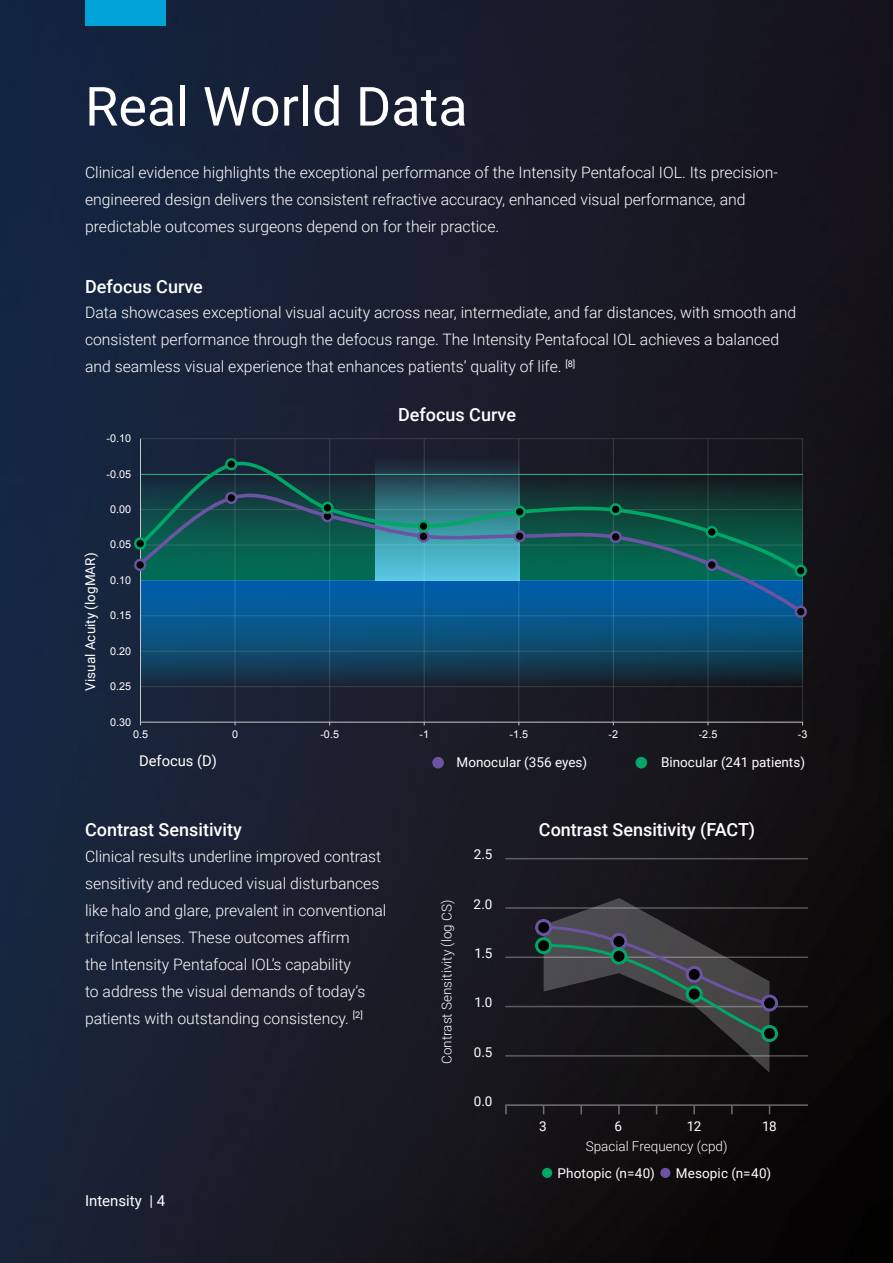
<style>
.page{position:relative;width:893px;height:1263px;background:#fff}
.page>*{position:absolute;margin:0;border:0;box-sizing:border-box;transform-origin:0 0}
.t1{font:54px "Roboto";color:#fff}
.t2{font:500 18px "Roboto";color:#fff}
.t3{font:300 15.75px/27px "Roboto";color:#fff}
.t4{font:15px "Roboto";color:#fff}
.t5{font:14.7px "Roboto";color:#fff}
.t6{font:13.5px "Roboto";color:#fff}
.t7{font:300 13.5px "Roboto";color:#fff}
.t8{font:10.8px "Arial";letter-spacing:-.01em;color:#fff}
</style>
<div class="page">
<img style="left:0;top:0;width:893px;height:1263px">
<div style="left:85px;top:0;width:81px;height:26px;background:#00a3d8"></div>
<hr style="left:505px;top:1104px;width:303px;height:2px;background:#fff">
<hr style="left:505px;top:956px;width:303px;height:2px;background:#fff">
<hr style="left:505px;top:1006px;width:303px;height:1px;background:#fff">
<hr style="left:505px;top:1055px;width:303px;height:1px;background:#fff">
<hr style="left:505px;top:907px;width:303px;height:2px;background:#fff">
<hr style="left:505px;top:858px;width:303px;height:1px;background:#fff">
<svg style="left:505px;top:1106px;width:2px;height:8px"></svg>
<svg style="left:618px;top:1106px;width:2px;height:8px"></svg>
<svg style="left:693px;top:1106px;width:2px;height:8px"></svg>
<svg style="left:731px;top:1106px;width:2px;height:8px"></svg>
<svg style="left:580px;top:1106px;width:2px;height:8px"></svg>
<svg style="left:537px;top:920px;width:14px;height:14px"></svg>
<div style="left:535px;top:919px;width:17px;height:17px;border:3px solid #6c54a3;border-radius:50%"></div>
<div style="left:761px;top:994px;width:17px;height:17px;border:3px solid #6c54a3;border-radius:50%"></div>
<svg style="left:541px;top:898px;width:232px;height:175px;background:#2a2b2e"></svg>
<div style="left:537px;top:939px;width:14px;height:14px;background:#000;border-radius:50%"></div>
<div style="left:535px;top:937px;width:17px;height:17px;border:3px solid #00a766;border-radius:50%"></div>
<div style="left:612px;top:949px;width:14px;height:14px;background:#000;border-radius:50%"></div>
<div style="left:610px;top:948px;width:17px;height:17px;border:3px solid #00a766;border-radius:50%"></div>
<div style="left:687px;top:987px;width:14px;height:14px;background:#000;border-radius:50%"></div>
<div style="left:686px;top:985px;width:17px;height:17px;border:3px solid #00a766;border-radius:50%"></div>
<div style="left:762px;top:1026px;width:14px;height:14px;background:#000;border-radius:50%"></div>
<div style="left:761px;top:1025px;width:17px;height:17px;border:3px solid #00a766;border-radius:50%"></div>
<div style="left:542px;top:1168px;width:10px;height:10px;background:#00a766;border-radius:50%"></div>
<div style="left:660px;top:1168px;width:10px;height:10px;background:#6c54a3;border-radius:50%"></div>
<svg style="left:141px;top:618px;width:661px;height:68px;background:#0f4263"></svg>
<hr style="left:140px;top:438px;width:663px;height:1px;background:#fff">
<hr style="left:140px;top:651px;width:663px;height:1px;background:#fff">
<hr style="left:140px;top:686px;width:663px;height:1px;background:#fff">
<hr style="left:802px;top:439px;width:1px;height:283px;background:#fff">
<hr style="left:707px;top:439px;width:1px;height:283px;background:#fff">
<hr style="left:613px;top:439px;width:1px;height:283px;background:#fff">
<hr style="left:518px;top:439px;width:1px;height:283px;background:#fff">
<hr style="left:424px;top:439px;width:1px;height:283px;background:#fff">
<hr style="left:329px;top:439px;width:1px;height:283px;background:#fff">
<hr style="left:235px;top:439px;width:1px;height:283px;background:#fff">
<hr style="left:140px;top:439px;width:1px;height:283px;background:#c6c8ca">
<hr style="left:140px;top:722px;width:663px;height:1px;background:#c6c8ca">
<svg style="left:135px;top:577px;width:672px;height:41px;background:#075f9c"></svg>
<div style="left:134px;top:559px;width:12px;height:12px;background:#5e4c92;border:2px solid #6c54a3;border-radius:50%"></div>
<svg style="left:795px;top:605px;width:12px;height:13px"></svg>
<svg style="left:135px;top:454px;width:672px;height:123px;background:#195251"></svg>
<svg style="left:134px;top:537px;width:12px;height:13px"></svg>
<div style="left:225px;top:458px;width:12px;height:12px;background:#000;border:2px solid #00a766;border-radius:50%"></div>
<svg style="left:321px;top:502px;width:13px;height:12px"></svg>
<svg style="left:417px;top:520px;width:13px;height:12px"></svg>
<svg style="left:513px;top:506px;width:13px;height:12px"></svg>
<svg style="left:609px;top:503px;width:13px;height:12px"></svg>
<div style="left:706px;top:526px;width:12px;height:12px;background:#000;border:2px solid #00a766;border-radius:50%"></div>
<svg style="left:795px;top:565px;width:12px;height:12px"></svg>
<div style="left:432px;top:757px;width:12px;height:11px;background:#6c54a3;border-radius:50%"></div>
<div style="left:635px;top:757px;width:12px;height:11px;background:#00a766;border-radius:50%"></div>
<h1 class="t1" style="left:85px;top:69px;width:384px">Real World Data</h1>
<p class="t3" style="left:85px;top:158px;width:694px">Clinical evidence highlights the exceptional performance of the Intensity Pentafocal IOL. Its precision&shy;engineered design delivers the consistent refractive accuracy, enhanced visual performance, and predictable outcomes surgeons depend on for their practice.</p>
<p class="t2" style="left:85px;top:274px;width:119px">Defocus Curve</p>
<p class="t3" style="left:85px;top:298px;width:712px">Data showcases exceptional visual acuity across near, intermediate, and far distances, with smooth and consistent performance through the defocus range. The Intensity Pentafocal IOL achieves a balanced and seamless visual experience that enhances patients’ quality of life. <sup>[8]</sup></p>
<p class="t6" style="left:81px;top:691px;width:139px;rotate:-90deg">Visual Acuity (logMAR)</p>
<p class="t8" style="left:107px;top:431px;width:26px">-0.10</p>
<p class="t8" style="left:107px;top:467px;width:26px">-0.05</p>
<p class="t8" style="left:110px;top:502px;width:22px">0.00</p>
<p class="t8" style="left:110px;top:538px;width:22px">0.05</p>
<p class="t8" style="left:110px;top:573px;width:22px">0.10</p>
<p class="t8" style="left:110px;top:608px;width:22px">0.15</p>
<p class="t8" style="left:110px;top:644px;width:22px">0.20</p>
<p class="t8" style="left:110px;top:679px;width:22px">0.25</p>
<p class="t8" style="left:110px;top:715px;width:22px">0.30</p>
<p class="t2" style="left:398px;top:402px;width:119px">Defocus Curve</p>
<p class="t8" style="left:133px;top:727px;width:17px">0.5</p>
<p class="t8" style="left:232px;top:727px;width:8px">0</p>
<p class="t8" style="left:320px;top:727px;width:20px">-0.5</p>
<p class="t8" style="left:419px;top:727px;width:11px">-1</p>
<p class="t8" style="left:509px;top:727px;width:20px">-1.5</p>
<p class="t8" style="left:609px;top:727px;width:11px">-2</p>
<p class="t8" style="left:699px;top:727px;width:20px">-2.5</p>
<p class="t8" style="left:798px;top:727px;width:11px">-3</p>
<p class="t5" style="left:139px;top:750px;width:80px">Defocus (D)</p>
<p class="t6" style="left:457px;top:753px;width:132px">Monocular (356 eyes)</p>
<p class="t6" style="left:661px;top:753px;width:145px">Binocular (241 patients)</p>
<p class="t2" style="left:85px;top:817px;width:158px">Contrast Sensitivity</p>
<p class="t3" style="left:85px;top:842px;width:303px">Clinical results underline improved contrast sensitivity and reduced visual disturbances like halo and glare, prevalent in conventional trifocal lenses. These outcomes affirm<br>the Intensity Pentafocal IOL’s capability<br>to address the visual demands of today’s patients with outstanding consistency. <sup>[2]</sup></p>
<p class="t4" style="left:85px;top:1190px;width:82px">Intensity | 4</p>
<p class="t7" style="left:437px;top:1064px;width:165px;rotate:-90deg">Contrast Sensitivity (log CS)</p>
<p class="t6" style="left:474px;top:845px;width:20px">2.5</p>
<p class="t6" style="left:474px;top:894px;width:20px">2.0</p>
<p class="t6" style="left:474px;top:944px;width:20px">1.5</p>
<p class="t6" style="left:474px;top:993px;width:20px">1.0</p>
<p class="t6" style="left:474px;top:1042px;width:20px">0.5</p>
<p class="t6" style="left:474px;top:1092px;width:20px">0.0</p>
<p class="t2" style="left:539px;top:817px;width:218px">Contrast Sensitivity (FACT)</p>
<p class="t6" style="left:539px;top:1117px;width:9px">3</p>
<p class="t6" style="left:615px;top:1117px;width:9px">6</p>
<p class="t6" style="left:687px;top:1117px;width:16px">12</p>
<p class="t6" style="left:762px;top:1117px;width:16px">18</p>
<p class="t7" style="left:586px;top:1136px;width:143px">Spacial Frequency (cpd)</p>
<p class="t6" style="left:557px;top:1164px;width:99px">Photopic (n=40)</p>
<p class="t6" style="left:676px;top:1164px;width:97px">Mesopic (n=40)</p>
</div>
